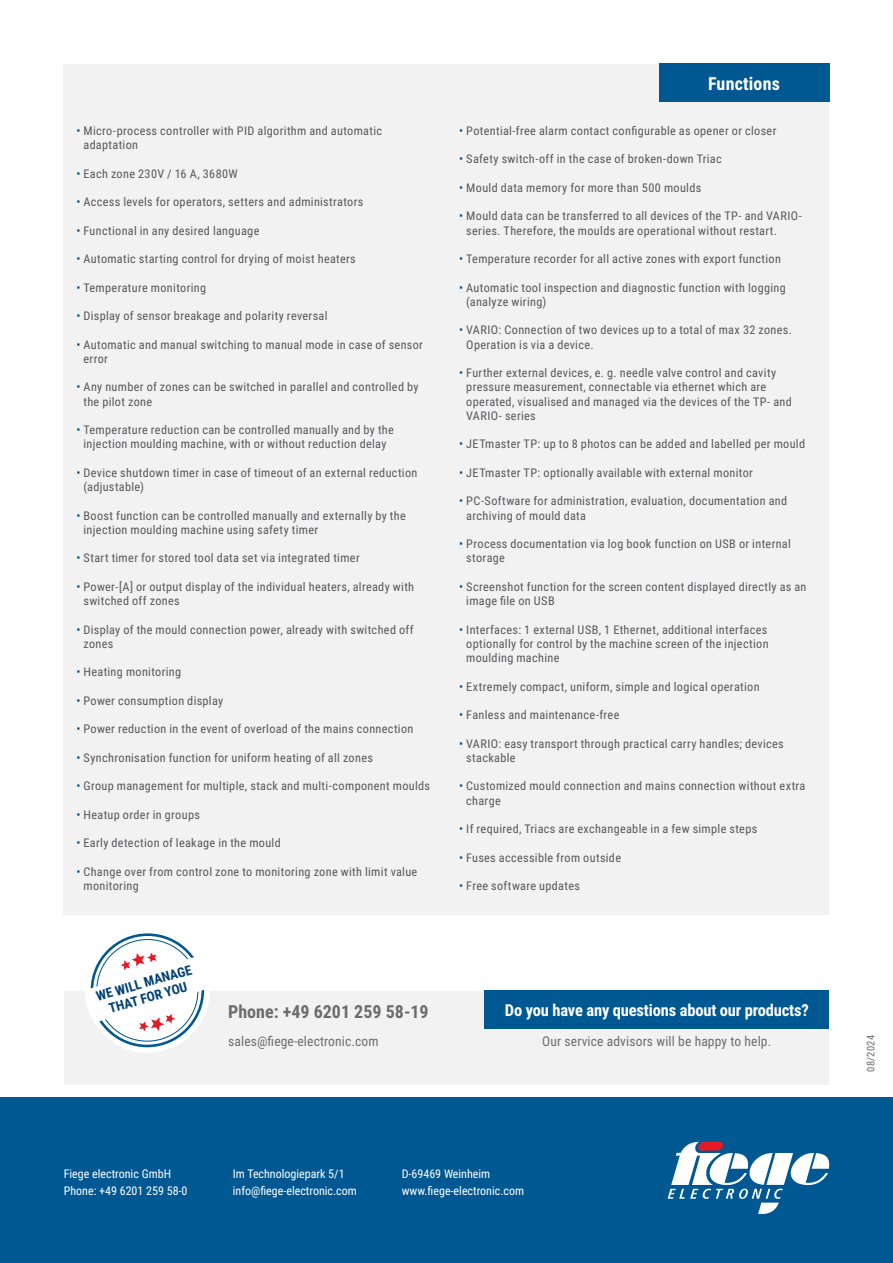
<style>
.page{position:relative;width:893px;height:1263px;background:#fff}
.page>*{position:absolute;margin:0;border:0;box-sizing:border-box;transform-origin:0 0}
.t1{font:700 18px "Roboto Condensed";color:#6c6d6b}
.t2{font:700 18px "Roboto Condensed";letter-spacing:.01em;color:#fff}
.t3{font:700 16.5px "Roboto Condensed";letter-spacing:-.01em;color:#fff}
.t4{font:13.5px "Roboto Condensed";letter-spacing:.01em;color:#6c6d6b}
.t5{font:700 13.5px/15px "Roboto Condensed";color:#004172;text-align:center}
.t6{font:12px/14.2px "Roboto Condensed";letter-spacing:.025em;color:#58585a}
.t7{font:12px/16.5px "Roboto Condensed";color:#fff}
.t8{font:10.5px "Roboto Condensed";letter-spacing:.02em;color:#6c6d6b}
.s1{color:#005892}
</style>
<div class="page">
<div style="left:64px;top:64px;width:765px;height:850px;background:#f2f2f3"></div>
<div style="left:0;top:1097px;width:893px;height:166px;background:#005892"></div>
<svg style="left:668px;top:1142px;width:162px;height:73px"></svg>
<div style="left:64px;top:991px;width:765px;height:94px;background:#f2f2f3"></div>
<div style="left:659px;top:64px;width:170px;height:38px;background:#005892"></div>
<div style="left:485px;top:990px;width:344px;height:39px;background:#005892"></div>
<div style="left:85px;top:928px;width:125px;height:125px;background:#fff;border-radius:50%"></div>
<svg style="left:90px;top:933px;width:114px;height:114px"></svg>
<p class="t6" style="left:84px;top:123px;width:300px;text-indent:-7px"><span class="s1">•</span> Micro-process controller with PID algorithm and automatic adaptation</p>
<p class="t6" style="left:76px;top:166px;width:163px"><span class="s1">•</span> Each zone 230V / 16 A, 3680W</p>
<p class="t6" style="left:76px;top:194px;width:288px"><span class="s1">•</span> Access levels for operators, setters and administrators</p>
<p class="t6" style="left:76px;top:223px;width:184px"><span class="s1">•</span> Functional in any desired language</p>
<p class="t6" style="left:76px;top:251px;width:281px"><span class="s1">•</span> Automatic starting control for drying of moist heaters</p>
<p class="t6" style="left:76px;top:280px;width:131px"><span class="s1">•</span> Temperature monitoring</p>
<p class="t6" style="left:76px;top:308px;width:252px"><span class="s1">•</span> Display of sensor breakage and polarity reversal</p>
<p class="t6" style="left:84px;top:337px;width:341px;text-indent:-7px"><span class="s1">•</span> Automatic and manual switching to manual mode in case of sensor error</p>
<p class="t6" style="left:84px;top:380px;width:337px;text-indent:-7px"><span class="s1">•</span> Any number of zones can be switched in parallel and controlled by the pilot zone</p>
<p class="t6" style="left:76px;top:422px;width:319px;text-align:center"><span class="s1">•</span> Temperature reduction can be controlled manually and by the injection moulding machine, with or without reduction delay</p>
<p class="t6" style="left:84px;top:465px;width:335px;text-indent:-7px"><span class="s1">•</span> Device shutdown timer in case of timeout of an external reduction (adjustable)</p>
<p class="t6" style="left:84px;top:508px;width:324px;text-indent:-7px"><span class="s1">•</span> Boost function can be controlled manually and externally by the injection moulding machine using safety timer</p>
<p class="t6" style="left:76px;top:551px;width:285px"><span class="s1">•</span> Start timer for stored tool data set via integrated timer</p>
<p class="t6" style="left:84px;top:579px;width:332px;text-indent:-7px"><span class="s1">•</span> Power-[A] or output display of the individual heaters, already with switched off zones</p>
<p class="t6" style="left:84px;top:622px;width:332px;text-indent:-7px"><span class="s1">•</span> Display of the mould connection power, already with switched off zones</p>
<p class="t6" style="left:76px;top:665px;width:106px"><span class="s1">•</span> Heating monitoring</p>
<p class="t6" style="left:76px;top:693px;width:148px"><span class="s1">•</span> Power consumption display</p>
<p class="t6" style="left:76px;top:722px;width:338px"><span class="s1">•</span> Power reduction in the event of overload of the mains connection</p>
<p class="t6" style="left:76px;top:750px;width:298px"><span class="s1">•</span> Synchronisation function for uniform heating of all zones</p>
<p class="t6" style="left:76px;top:779px;width:355px"><span class="s1">•</span> Group management for multiple, stack and multi-component moulds</p>
<p class="t6" style="left:76px;top:807px;width:125px"><span class="s1">•</span> Heatup order in groups</p>
<p class="t6" style="left:76px;top:836px;width:206px"><span class="s1">•</span> Early detection of leakage in the mould</p>
<p class="t6" style="left:84px;top:864px;width:335px;text-indent:-7px"><span class="s1">•</span> Change over from control zone to monitoring zone with limit value monitoring</p>
<h1 class="t2" style="left:708px;top:71px;width:73px">Functions</h1>
<p class="t6" style="left:459px;top:123px;width:319px"><span class="s1">•</span> Potential-free alarm contact configurable as opener or closer</p>
<p class="t6" style="left:459px;top:152px;width:264px"><span class="s1">•</span> Safety switch-off in the case of broken-down Triac</p>
<p class="t6" style="left:459px;top:180px;width:244px"><span class="s1">•</span> Mould data memory for more than 500 moulds</p>
<p class="t6" style="left:466px;top:209px;width:337px;text-indent:-7px"><span class="s1">•</span> Mould data can be transferred to all devices of the TP- and VARIO&shy;series. Therefore, the moulds are operational without restart.</p>
<p class="t6" style="left:459px;top:251px;width:323px"><span class="s1">•</span> Temperature recorder for all active zones with export function</p>
<p class="t6" style="left:466px;top:280px;width:321px;text-indent:-7px"><span class="s1">•</span> Automatic tool inspection and diagnostic function with logging (analyze wiring)</p>
<p class="t6" style="left:466px;top:323px;width:327px;text-indent:-7px"><span class="s1">•</span> VARIO: Connection of two devices up to a total of max 32 zones.<br>Operation is via a device.</p>
<p class="t6" style="left:466px;top:365px;width:327px;text-indent:-7px"><span class="s1">•</span> Further external devices, e. g. needle valve control and cavity pressure measurement, connectable via ethernet which are operated, visualised and managed via the devices of the TP- and VARIO- series</p>
<p class="t6" style="left:459px;top:437px;width:347px"><span class="s1">•</span> JETmaster TP: up to 8 photos can be added and labelled per mould</p>
<p class="t6" style="left:459px;top:465px;width:295px"><span class="s1">•</span> JETmaster TP: optionally available with external monitor</p>
<p class="t6" style="left:466px;top:494px;width:323px;text-indent:-7px"><span class="s1">•</span> PC-Software for administration, evaluation, documentation and archiving of mould data</p>
<p class="t6" style="left:466px;top:536px;width:326px;text-indent:-7px"><span class="s1">•</span> Process documentation via log book function on USB or internal storage</p>
<p class="t6" style="left:466px;top:579px;width:342px;text-indent:-7px"><span class="s1">•</span> Screenshot function for the screen content displayed directly as an image file on USB</p>
<p class="t6" style="left:466px;top:622px;width:304px;text-align:justify;text-indent:-7px"><span class="s1">•</span> Interfaces: 1 external USB, 1 Ethernet, additional interfaces optionally for control by the machine screen of the injection moulding machine</p>
<p class="t6" style="left:459px;top:679px;width:302px"><span class="s1">•</span> Extremely compact, uniform, simple and logical operation</p>
<p class="t6" style="left:459px;top:707px;width:162px"><span class="s1">•</span> Fanless and maintenance-free</p>
<p class="t6" style="left:466px;top:736px;width:319px;text-indent:-7px"><span class="s1">•</span> VARIO: easy transport through practical carry handles; devices stackable</p>
<p class="t6" style="left:466px;top:779px;width:341px;text-indent:-7px"><span class="s1">•</span> Customized mould connection and mains connection without extra charge</p>
<p class="t6" style="left:459px;top:821px;width:300px"><span class="s1">•</span> If required, Triacs are exchangeable in a few simple steps</p>
<p class="t6" style="left:459px;top:850px;width:163px"><span class="s1">•</span> Fuses accessible from outside</p>
<p class="t6" style="left:459px;top:878px;width:122px"><span class="s1">•</span> Free software updates</p>
<p class="t5" style="left:94px;top:989px;width:100px;rotate:-16deg">WE WILL MANAGE<br>THAT FOR YOU</p>
<h1 class="t1" style="left:228px;top:999px;width:202px">Phone: +49 6201 259 58-19</h1>
<h2 class="t3" style="left:505px;top:998px;width:305px">Do you have any questions about our products?</h2>
<p class="t4" style="left:228px;top:1032px;width:152px">sales@fiege-electronic.com</p>
<p class="t4" style="left:542px;top:1032px;width:231px">Our service advisors will be happy to help.</p>
<p class="t7" style="left:64px;top:1165px;width:125px">Fiege electronic GmbH<br>Phone: +49 6201 259 58-0</p>
<p class="t7" style="left:233px;top:1165px;width:126px">Im Technologiepark 5/1 info@fiege-electronic.com</p>
<p class="t7" style="left:402px;top:1165px;width:124px">D-69469 Weinheim www.fiege-electronic.com</p>
<p class="t8" style="left:863px;top:1071px;width:38px;rotate:-90deg">08/2024</p>
</div>
